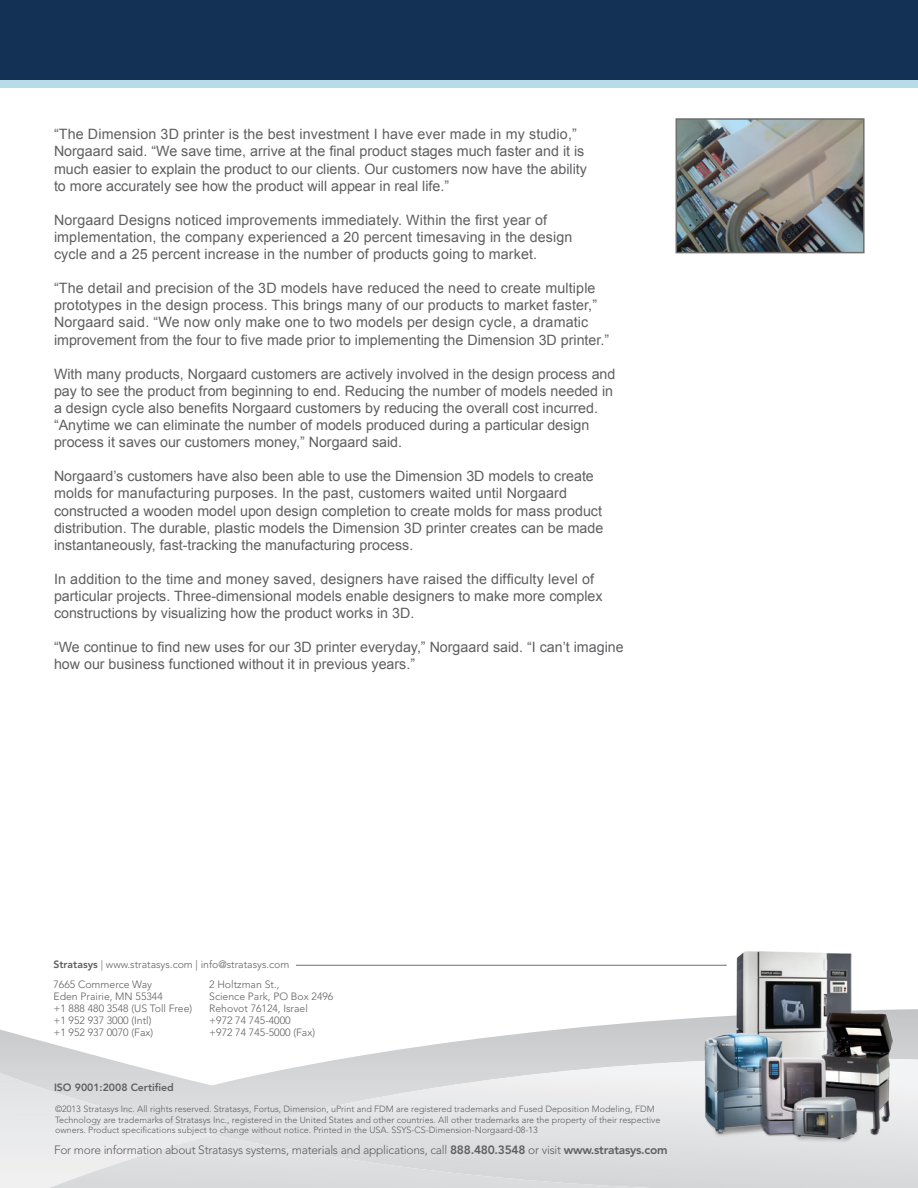
<style>
.page{position:relative;width:918px;height:1188px;background:#fff}
.page>*{position:absolute;margin:0;border:0;box-sizing:border-box;transform-origin:0 0}
.t1{font:14.25px/17.1px "Arial";color:#5f5f62}
.t2{font:300 12px "Avenir LT Std";letter-spacing:-.02em;color:#5f5f62}
.t3{font:300 10.5px/12px "Avenir LT Std";color:#5f5f62}
.t4{font:800 10.5px "Avenir LT Std";color:#5f5f62}
.t5{font:300 9px/10.5px "Avenir LT Std";color:#5f5f62}
.s1{font-weight:800}
</style>
<div class="page">
<svg style="left:0;top:1009px;width:918px;height:58px"></svg>
<svg style="left:213px;top:1058px;width:705px;height:77px"></svg>
<img style="left:697px;top:951px;width:202px;height:196px">
<div style="left:0;top:72px;width:918px;height:16px;background:#b8dbea"></div>
<div style="left:0;top:0;width:918px;height:80px;background:#123154"></div>
<hr style="left:296px;top:965px;width:431px;height:1px;background:#6e6e6f">
<img style="left:679px;top:121px;width:183px;height:129px">
<div style="left:676px;top:118px;width:189px;height:135px;border:2px solid #6e6e6f"></div>
<p class="t1" style="left:54px;top:126px;width:535px">“The Dimension 3D printer is the best investment I have ever made in my studio,” Norgaard said. “We save time, arrive at the final product stages much faster and it is much easier to explain the product to our clients. Our customers now have the ability to more accurately see how the product will appear in real life.”</p>
<p class="t1" style="left:54px;top:211px;width:520px">Norgaard Designs noticed improvements immediately. Within the first year of implementation, the company experienced a 20 percent timesaving in the design cycle and a 25 percent increase in the number of products going to market.</p>
<p class="t1" style="left:54px;top:280px;width:557px">“The detail and precision of the 3D models have reduced the need to create multiple prototypes in the design process. This brings many of our products to market faster,” Norgaard said. “We now only make one to two models per design cycle, a dramatic improvement from the four to five made prior to implementing the Dimension 3D printer.”</p>
<p class="t1" style="left:54px;top:365px;width:563px">With many products, Norgaard customers are actively involved in the design process and pay to see the product from beginning to end. Reducing the number of models needed in a design cycle also benefits Norgaard customers by reducing the overall cost incurred. “Anytime we can eliminate the number of models produced during a particular design process it saves our customers money,” Norgaard said.</p>
<p class="t1" style="left:54px;top:468px;width:551px">Norgaard’s customers have also been able to use the Dimension 3D models to create molds for manufacturing purposes. In the past, customers waited until Norgaard constructed a wooden model upon design completion to create molds for mass product distribution. The durable, plastic models the Dimension 3D printer creates can be made instantaneously, fast-tracking the manufacturing process.</p>
<p class="t1" style="left:54px;top:571px;width:550px">In addition to the time and money saved, designers have raised the difficulty level of particular projects. Three-dimensional models enable designers to make more complex constructions by visualizing how the product works in 3D.</p>
<p class="t1" style="left:54px;top:639px;width:571px">“We continue to find new uses for our 3D printer everyday,” Norgaard said. “I can’t imagine how our business functioned without it in previous years.”</p>
<p class="t3" style="left:53px;top:958px;width:237px"><span class="s1">Stratasys</span> | www.stratasys.com | info@stratasys.com</p>
<p class="t3" style="left:53px;top:978px;width:140px">7665 Commerce Way<br>Eden Prairie, MN 55344<br>+1 888 480 3548 (US Toll Free) +1 952 937 3000 (Intl)<br>+1 952 937 0070 (Fax)</p>
<p class="t3" style="left:209px;top:978px;width:126px">2 Holtzman St.,<br>Science Park, PO Box 2496<br>Rehovot 76124, Israel +972 74 745-4000<br>+972 74 745-5000 (Fax)</p>
<p class="t4" style="left:54px;top:1081px;width:121px">ISO 9001:2008 Certified</p>
<p class="t5" style="left:55px;top:1104px;width:607px">©2013 Stratasys Inc. All rights reserved. Stratasys, Fortus, Dimension, uPrint and FDM are registered trademarks and Fused Deposition Modeling, FDM<br>Technology are trademarks of Stratasys Inc., registered in the United States and other countries. All other trademarks are the property of their respective owners. Product specifications subject to change without notice. Printed in the USA. SSYS-CS-Dimension-Norgaard-08-13</p>
<p class="t2" style="left:54px;top:1143px;width:615px">For more information about Stratasys systems, materials and applications, call <span class="s1">888.480.3548</span> or visit <span class="s1">www.stratasys.com</span></p>
</div>
